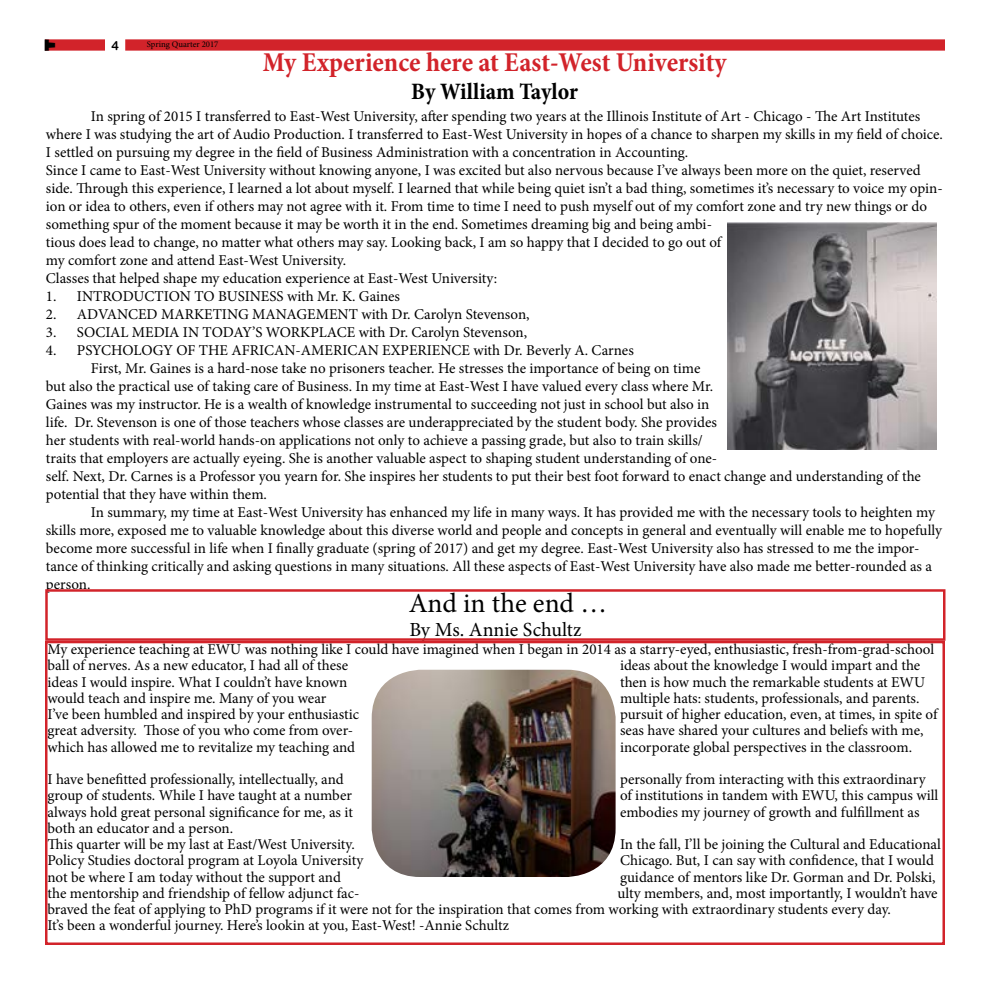
<style>
.page{position:relative;width:990px;height:990px;background:#fff}
.page>*{position:absolute;margin:0;border:0;box-sizing:border-box;transform-origin:0 0}
.t1{font:700 condensed 27.5px "Minion Pro";color:#d2232a}
.t2{font:27.5px "Minion Pro";letter-spacing:-.005em;color:#000}
.t3{font:700 condensed 23.75px "Minion Pro";color:#000}
.t4{font:20px "Minion Pro";color:#000}
.t5{font:15px/18px "Minion Pro";letter-spacing:-.005em;color:#000}
.t6{font:13.75px "Showcard Gothic";color:#000;scale:1.36 1}
.t7{font:12.5px "Arial Rounded MT Bold";color:#000}
.t8{font:8.75px "Minion Pro";color:#000}
</style>
<div class="page">
<div style="left:125px;top:39px;width:820px;height:12px;background:#d2232a"></div>
<div style="left:45px;top:39px;width:60px;height:12px;background:#d2232a"></div>
<img style="left:727px;top:223px;width:209px;height:227px">
<div style="left:45px;top:589px;width:901px;height:52px;border:2px solid #d2232a"></div>
<div style="left:45px;top:641px;width:900px;height:304px;border:2px solid #d2232a"></div>
<img style="left:372px;top:670px;width:244px;height:207px">
<p class="t6" style="left:41px;top:51px;width:10px;rotate:-90deg">T</p>
<p class="t7" style="left:111px;top:39px;width:9px">4</p>
<p class="t8" style="left:147px;top:39px;width:73px">Spring Quarter 2017</p>
<h1 class="t1" style="left:263px;top:43px;width:465px">My Experience here at East-West University</h1>
<h2 class="t3" style="left:411px;top:75px;width:168px">By William Taylor</h2>
<p class="t5" style="left:46px;top:107px;width:899px;text-indent:45px">In spring of 2015 I transferred to East-West University, after spending two years at the Illinois Institute of Art - Chicago - The Art Institutes where I was studying the art of Audio Production. I transferred to East-West University in hopes of a chance to sharpen my skills in my field of choice.<br>I settled on pursuing my degree in the field of Business Administration with a concentration in Accounting.<br>Since I came to East-West University without knowing anyone, I was excited but also nervous because I’ve always been more on the quiet, reserved side. Through this experience, I learned a lot about myself. I learned that while being quiet isn’t a bad thing, sometimes it’s necessary to voice my opin&shy;ion or idea to others, even if others may not agree with it. From time to time I need to push myself out of my comfort zone and try new things or do something spur of the moment because it may be worth it in the end. Sometimes dreaming big and being ambi-<br>tious does lead to change, no matter what others may say. Looking back, I am so happy that I decided to go out of<br>my comfort zone and attend East-West University.<br>Classes that helped shape my education experience at East-West University:</p>
<p class="t5" style="left:46px;top:287px;width:356px">1. INTRODUCTION TO BUSINESS with Mr. K. Gaines</p>
<p class="t5" style="left:46px;top:305px;width:485px">2. ADVANCED MARKETING MANAGEMENT with Dr. Carolyn Stevenson,</p>
<p class="t5" style="left:46px;top:323px;width:483px">3. SOCIAL MEDIA IN TODAY’S WORKPLACE with Dr. Carolyn Stevenson,</p>
<p class="t5" style="left:46px;top:341px;width:589px">4. PSYCHOLOGY OF THE AFRICAN-AMERICAN EXPERIENCE with Dr. Beverly A. Carnes</p>
<p class="t5" style="left:91px;top:359px;width:611px">First, Mr. Gaines is a hard-nose take no prisoners teacher. He stresses the importance of being on time</p>
<p class="t5" style="left:46px;top:377px;width:669px">but also the practical use of taking care of Business. In my time at East-West I have valued every class where Mr.</p>
<p class="t5" style="left:46px;top:395px;width:665px">Gaines was my instructor. He is a wealth of knowledge instrumental to succeeding not just in school but also in</p>
<p class="t5" style="left:46px;top:413px;width:673px">life. Dr. Stevenson is one of those teachers whose classes are underappreciated by the student body. She provides</p>
<p class="t5" style="left:46px;top:431px;width:659px">her students with real-world hands-on applications not only to achieve a passing grade, but also to train skills/</p>
<p class="t5" style="left:46px;top:449px;width:673px">traits that employers are actually eyeing. She is another valuable aspect to shaping student understanding of one-</p>
<p class="t5" style="left:46px;top:467px;width:877px">self. Next, Dr. Carnes is a Professor you yearn for. She inspires her students to put their best foot forward to enact change and understanding of the</p>
<p class="t5" style="left:46px;top:485px;width:223px">potential that they have within them.</p>
<p class="t5" style="left:91px;top:503px;width:846px">In summary, my time at East-West University has enhanced my life in many ways. It has provided me with the necessary tools to heighten my</p>
<p class="t5" style="left:46px;top:521px;width:898px">skills more, exposed me to valuable knowledge about this diverse world and people and concepts in general and eventually will enable me to hopefully</p>
<p class="t5" style="left:46px;top:539px;width:875px">become more successful in life when I finally graduate (spring of 2017) and get my degree. East-West University also has stressed to me the impor-</p>
<p class="t5" style="left:46px;top:557px;width:888px">tance of thinking critically and asking questions in many situations. All these aspects of East-West University have also made me better-rounded as a</p>
<p class="t5" style="left:46px;top:575px;width:46px">person.</p>
<h1 class="t2" style="left:409px;top:585px;width:200px">And in the end …</h1>
<h3 class="t4" style="left:409px;top:616px;width:174px">By Ms. Annie Schultz</h3>
<p class="t5" style="left:48px;top:641px;width:888px;line-height:16.2px">My experience teaching at EWU was nothing like I could have imagined when I began in 2014 as a starry-eyed, enthusiastic, fresh-from-grad-school ball of nerves. As a new educator, I had all of these</p>
<p class="t5" style="left:620px;top:657px;width:302px">ideas about the knowledge I would impart and the</p>
<p class="t5" style="left:48px;top:673px;width:301px">ideas I would inspire. What I couldn’t have known</p>
<p class="t5" style="left:620px;top:673px;width:307px">then is how much the remarkable students at EWU</p>
<p class="t5" style="left:48px;top:689px;width:280px">would teach and inspire me. Many of you wear</p>
<p class="t5" style="left:620px;top:689px;width:301px">multiple hats: students, professionals, and parents.</p>
<p class="t5" style="left:48px;top:705px;width:313px">I’ve been humbled and inspired by your enthusiastic</p>
<p class="t5" style="left:620px;top:705px;width:319px">pursuit of higher education, even, at times, in spite of</p>
<p class="t5" style="left:48px;top:722px;width:307px">great adversity. Those of you who come from over-</p>
<p class="t5" style="left:620px;top:722px;width:305px">seas have shared your cultures and beliefs with me,</p>
<p class="t5" style="left:48px;top:738px;width:309px">which has allowed me to revitalize my teaching and</p>
<p class="t5" style="left:620px;top:738px;width:294px">incorporate global perspectives in the classroom.</p>
<p class="t5" style="left:48px;top:770px;width:298px">I have benefitted professionally, intellectually, and</p>
<p class="t5" style="left:620px;top:770px;width:307px">personally from interacting with this extraordinary</p>
<p class="t5" style="left:48px;top:787px;width:306px">group of students. While I have taught at a number</p>
<p class="t5" style="left:620px;top:787px;width:320px">of institutions in tandem with EWU, this campus will</p>
<p class="t5" style="left:48px;top:803px;width:307px">always hold great personal significance for me, as it</p>
<p class="t5" style="left:620px;top:803px;width:301px">embodies my journey of growth and fulfillment as</p>
<p class="t5" style="left:48px;top:820px;width:309px;line-height:16.2px">both an educator and a person.<br>This quarter will be my last at East/West University.</p>
<p class="t5" style="left:620px;top:835px;width:322px">In the fall, I’ll be joining the Cultural and Educational</p>
<p class="t5" style="left:48px;top:852px;width:317px">Policy Studies doctoral program at Loyola University</p>
<p class="t5" style="left:620px;top:852px;width:315px">Chicago. But, I can say with confidence, that I would</p>
<p class="t5" style="left:48px;top:868px;width:295px">not be where I am today without the support and</p>
<p class="t5" style="left:620px;top:868px;width:317px">guidance of mentors like Dr. Gorman and Dr. Polski,</p>
<p class="t5" style="left:48px;top:884px;width:313px">the mentorship and friendship of fellow adjunct fac-</p>
<p class="t5" style="left:48px;top:885px;width:892px;line-height:16.2px;text-indent:570px">ulty members, and, most importantly, I wouldn’t have braved the feat of applying to PhD programs if it were not for the inspiration that comes from working with extraordinary students every day.<br>It’s been a wonderful journey. Here’s lookin at you, East-West! -Annie Schultz</p>
</div>
